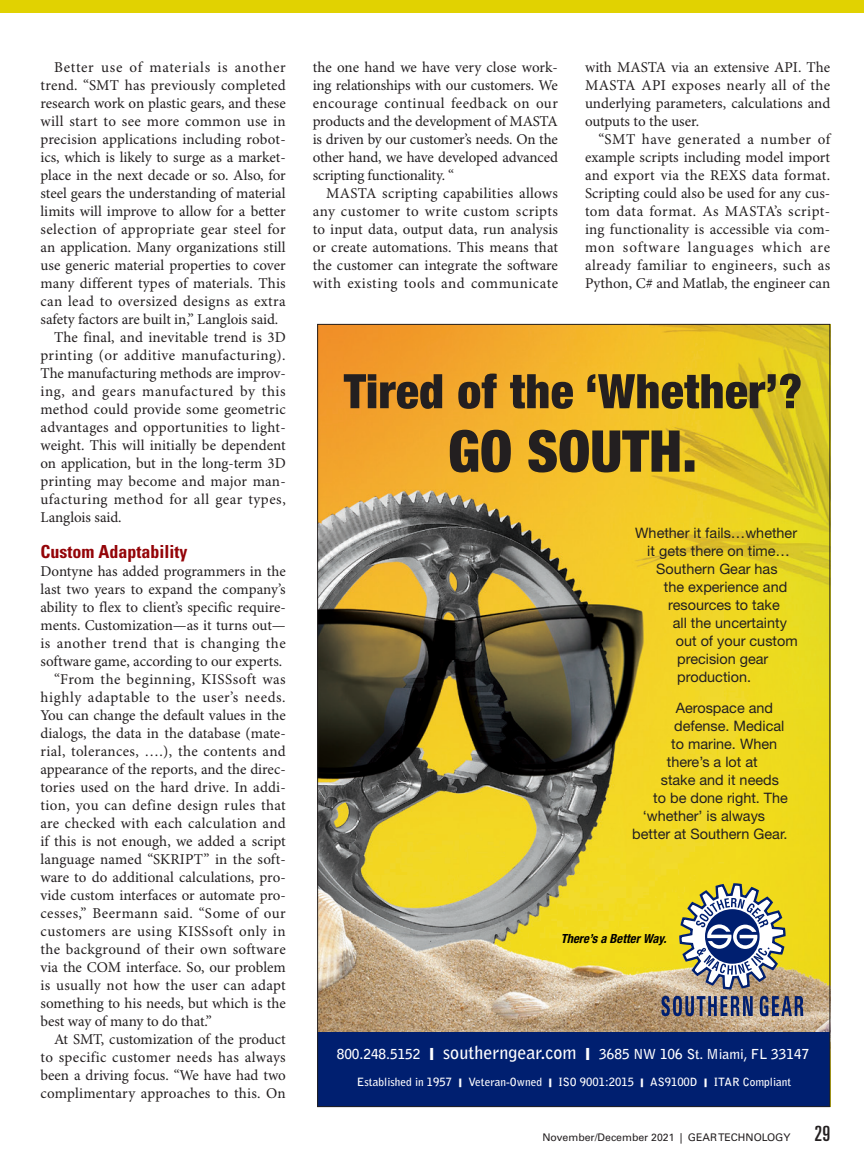
<style>
.page{position:relative;width:864px;height:1161px;background:#fff}
.page>*{position:absolute;margin:0;border:0;box-sizing:border-box;transform-origin:0 0}
.Body_Text_-_Para_Hea{font:700 condensed 18px "Univers LT Std";color:#940408}
.Body_Text{font:15px/18px "Minion Pro";color:#231f20;text-align:justify}
.Body_Text_After_Head{font:15px/18px "Minion Pro";color:#231f20;text-align:justify}
.t1{font:14.4px "Helvetica Neue";color:#231f20}
.t2{font:700 13.65px "Bell Gothic Std";color:#fff}
.t3{font:italic 700 condensed 12.6px "Helvetica Neue";color:#000}
.t4{font:700 11.4px "Bell Gothic Std";color:#fff}
.t5{font:10.5px "Univers LT Std";color:#231f20}
.s1{font-weight:900;font-size:12px}
.s2{font-size:18px}
.s3{font-weight:900;font-size:8.55px}
.s4{font-stretch:ultra-condensed;font-size:21px}
</style>
<div class="page">
<img style="left:319px;top:326px;width:509px;height:706px">
<svg style="left:450px;top:430px;width:244px;height:43px"></svg>
<svg style="left:344px;top:374px;width:457px;height:35px"></svg>
<div style="left:317px;top:1032px;width:513px;height:75px;background:#001f70"></div>
<svg style="left:661px;top:883px;width:142px;height:133px"></svg>
<div style="left:0;top:0;width:864px;height:14px;background:#e1d201"></div>
<p class="Body_Text" style="left:40px;top:59px;width:247px;text-indent:14px">Better use of materials is another trend. “SMT has previously completed research work on plastic gears, and these will start to see more common use in precision applications including robot&shy;ics, which is likely to surge as a market&shy;place in the next decade or so. Also, for steel gears the understanding of material limits will improve to allow for a better selection of appropriate gear steel for an application. Many organizations still use generic material properties to cover many different types of materials. This can lead to oversized designs as extra safety factors are built in,” Langlois said.</p>
<p class="Body_Text" style="left:40px;top:329px;width:247px;text-indent:14px">The final, and inevitable trend is 3D printing (or additive manufacturing).<br>The manufacturing methods are improv&shy;ing, and gears manufactured by this method could provide some geometric advantages and opportunities to light&shy;weight. This will initially be dependent on application, but in the long-term 3D printing may become and major man&shy;ufacturing method for all gear types, Langlois said.</p>
<p class="Body_Text_-_Para_Hea" style="left:40px;top:541px;width:149px">Custom Adaptability</p>
<p class="Body_Text_After_Head" style="left:40px;top:563px;width:247px">Dontyne has added programmers in the last two years to expand the company’s ability to flex to client’s specific require&shy;ments. Customization—as it turns out— is another trend that is changing the software game, according to our experts.</p>
<p class="Body_Text" style="left:40px;top:671px;width:247px;text-indent:14px">“From the beginning, KISSsoft was highly adaptable to the user’s needs.<br>You can change the default values in the dialogs, the data in the database (mate&shy;rial, tolerances, ….), the contents and appearance of the reports, and the direc&shy;tories used on the hard drive. In addi&shy;tion, you can define design rules that are checked with each calculation and if this is not enough, we added a script language named “SKRIPT” in the soft&shy;ware to do additional calculations, pro&shy;vide custom interfaces or automate pro&shy;cesses,” Beermann said. “Some of our customers are using KISSsoft only in the background of their own software via the COM interface. So, our problem is usually not how the user can adapt something to his needs, but which is the best way of many to do that.”</p>
<p class="Body_Text" style="left:40px;top:1031px;width:247px;text-indent:14px">At SMT, customization of the product to specific customer needs has always been a driving focus. “We have had two complimentary approaches to this. On</p>
<p class="Body_Text" style="left:313px;top:59px;width:247px">the one hand we have very close work&shy;ing relationships with our customers. We encourage continual feedback on our products and the development of MASTA is driven by our customer’s needs. On the other hand, we have developed advanced scripting functionality. “</p>
<p class="Body_Text" style="left:313px;top:185px;width:247px;text-indent:14px">MASTA scripting capabilities allows any customer to write custom scripts to input data, output data, run analysis or create automations. This means that the customer can integrate the software with existing tools and communicate</p>
<p class="Body_Text" style="left:585px;top:59px;width:247px">with MASTA via an extensive API. The MASTA API exposes nearly all of the underlying parameters, calculations and outputs to the user.</p>
<p class="Body_Text" style="left:585px;top:131px;width:247px;text-indent:14px">“SMT have generated a number of example scripts including model import and export via the REXS data format.<br>Scripting could also be used for any cus&shy;tom data format. As MASTA’s script&shy;ing functionality is accessible via com&shy;mon software languages which are already familiar to engineers, such as Python, C# and Matlab, the engineer can</p>
<p class="t1" style="left:635px;top:524px;width:163px">Whether it fails…whether</p>
<p class="t1" style="left:647px;top:542px;width:144px">it gets there on time…</p>
<p class="t1" style="left:656px;top:560px;width:123px">Southern Gear has</p>
<p class="t1" style="left:664px;top:578px;width:125px">the experience and</p>
<p class="t1" style="left:668px;top:596px;width:113px">resources to take</p>
<p class="t1" style="left:673px;top:614px;width:116px">all the uncertainty</p>
<p class="t1" style="left:676px;top:632px;width:123px">out of your custom</p>
<p class="t1" style="left:677px;top:650px;width:93px">precision gear</p>
<p class="t1" style="left:677px;top:668px;width:75px">production.</p>
<p class="t1" style="left:676px;top:700px;width:99px">Aerospace and</p>
<p class="t1" style="left:674px;top:718px;width:112px">defense. Medical</p>
<p class="t1" style="left:671px;top:736px;width:107px">to marine. When</p>
<p class="t1" style="left:667px;top:754px;width:92px">there’s a lot at</p>
<p class="t1" style="left:661px;top:772px;width:120px">stake and it needs</p>
<p class="t1" style="left:653px;top:790px;width:136px">to be done right. The</p>
<p class="t1" style="left:643px;top:808px;width:124px">‘whether’ is always</p>
<p class="t1" style="left:632px;top:826px;width:157px">better at Southern Gear.</p>
<p class="t3" style="left:561px;top:930px;width:107px">There’s a Better Way.</p>
<p class="t2" style="left:337px;top:1046px;width:474px">800.248.5152 <span class="s1">|</span> <span class="s2">southerngear.com</span> <span class="s1">|</span> 3685 NW 106 St. Miami, FL 33147</p>
<p class="t4" style="left:357px;top:1075px;width:436px">Established in 1957 <span class="s3">|</span> Veteran-Owned <span class="s3">|</span> ISO 9001:2015 <span class="s3">|</span> AS9100D <span class="s3">|</span> ITAR Compliant</p>
<p class="t5" style="left:542px;top:1131px;width:289px">November/December 2021 | GEAR TECHNOLOGY <span class="s4">29</span></p>
</div>
